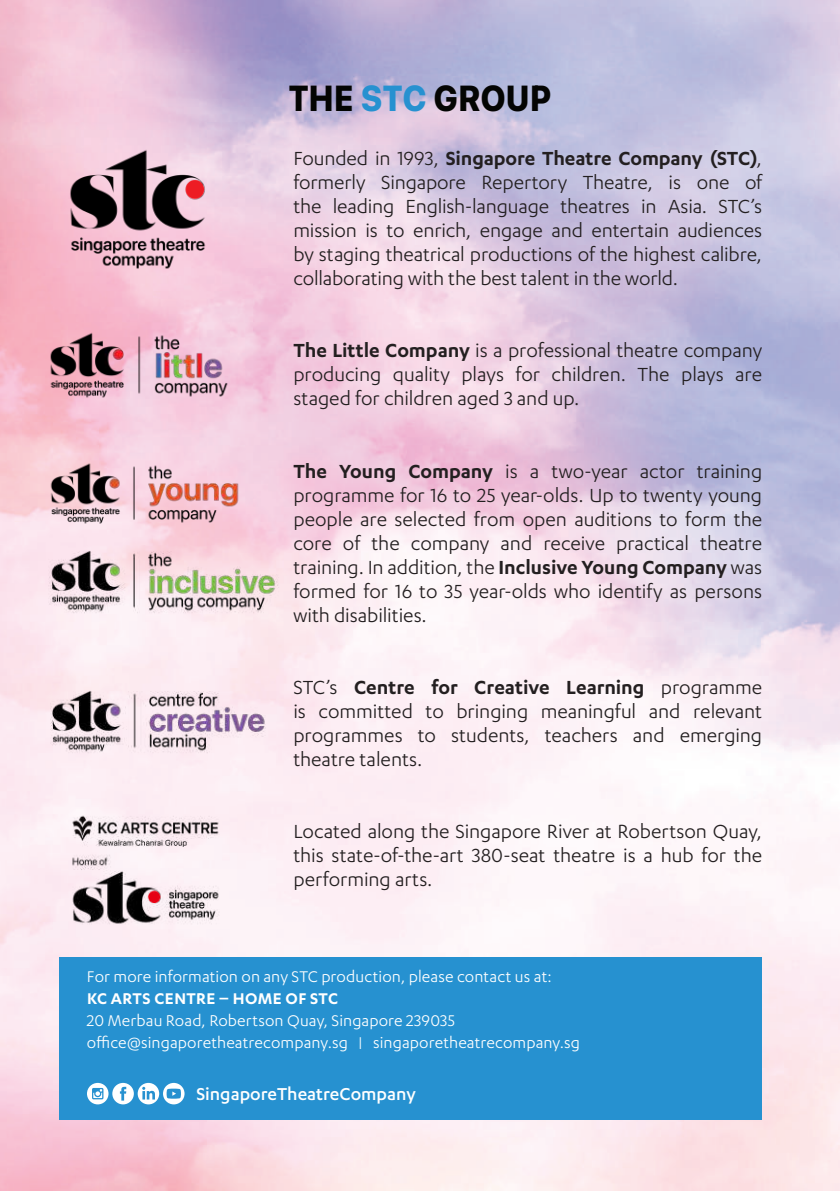
<style>
.page{position:relative;width:840px;height:1191px;background:#fff}
.page>*{position:absolute;margin:0;border:0;box-sizing:border-box;transform-origin:0 0}
.t1{font:36px "SF Pro";letter-spacing:.02em;color:#040503;scale:.9 1}
.t2{font:22px/24px "Karbon";letter-spacing:-.005em;color:#231f20;text-align:justify}
.t3{font:500 20px "Karbon";color:#fff}
.t4{font:18px/22px "Karbon";letter-spacing:.005em;color:#fff}
.t5{font:600 18px "Karbon";letter-spacing:.025em;color:#fff}
.s1{color:#2691d0}
.s2{font-weight:600}
.s3{font-size:14.4px}
</style>
<div class="page">
<img style="left:0;top:0;width:839px;height:1191px">
<div style="left:60px;top:957px;width:701px;height:162px;background:#2691d0"></div>
<img style="left:47px;top:428px;width:198px;height:87px">
<img style="left:60px;top:810px;width:172px;height:125px">
<img style="left:34px;top:145px;width:207px;height:137px">
<img style="left:45px;top:325px;width:186px;height:84px">
<img style="left:34px;top:515px;width:251px;height:142px">
<img style="left:28px;top:655px;width:251px;height:142px">
<svg style="left:87px;top:1082px;width:97px;height:22px"></svg>
<h1 class="t1" style="left:288px;top:78px;width:293px">THE <span class="s1">STC</span> GROUP</h1>
<p class="t2" style="left:293px;top:146px;width:470px">Founded in 1993, <span class="s2">Singapore Theatre Company (STC)</span>, formerly Singapore Repertory Theatre, is one of the leading English-language theatres in Asia. STC’s mission is to enrich, engage and entertain audiences by staging theatrical productions of the highest calibre, collaborating with the best talent in the world.</p>
<p class="t2" style="left:293px;top:338px;width:470px"><span class="s2">The Little Company</span> is a professional theatre company producing quality plays for children. The plays are staged for children aged 3 and up.</p>
<p class="t2" style="left:293px;top:458px;width:470px"><span class="s2">The Young Company</span> is a two-year actor training programme for 16 to 25 year-olds. Up to twenty young people are selected from open auditions to form the core of the company and receive practical theatre training. In addition, the <span class="s2">Inclusive Young Company</span> was formed for 16 to 35 year-olds who identify as persons with disabilities.</p>
<p class="t2" style="left:293px;top:674px;width:470px">STC’s <span class="s2">Centre for Creative Learning</span> programme is committed to bringing meaningful and relevant programmes to students, teachers and emerging theatre talents.</p>
<p class="t2" style="left:293px;top:818px;width:470px">Located along the Singapore River at Robertson Quay, this state-of-the-art 380-seat theatre is a hub for the performing arts.</p>
<p class="t4" style="left:87px;top:965px;width:466px">For more information on any STC production, please contact us at:</p>
<p class="t5" style="left:87px;top:988px;width:252px">KC ARTS CENTRE – HOME OF STC</p>
<p class="t4" style="left:87px;top:1009px;width:494px">20 Merbau Road, Robertson Quay, Singapore 239035 office@singaporetheatrecompany.sg <span class="s3">|</span> singaporetheatrecompany.sg</p>
<p class="t3" style="left:196px;top:1083px;width:221px">SingaporeTheatreCompany</p>
</div>
